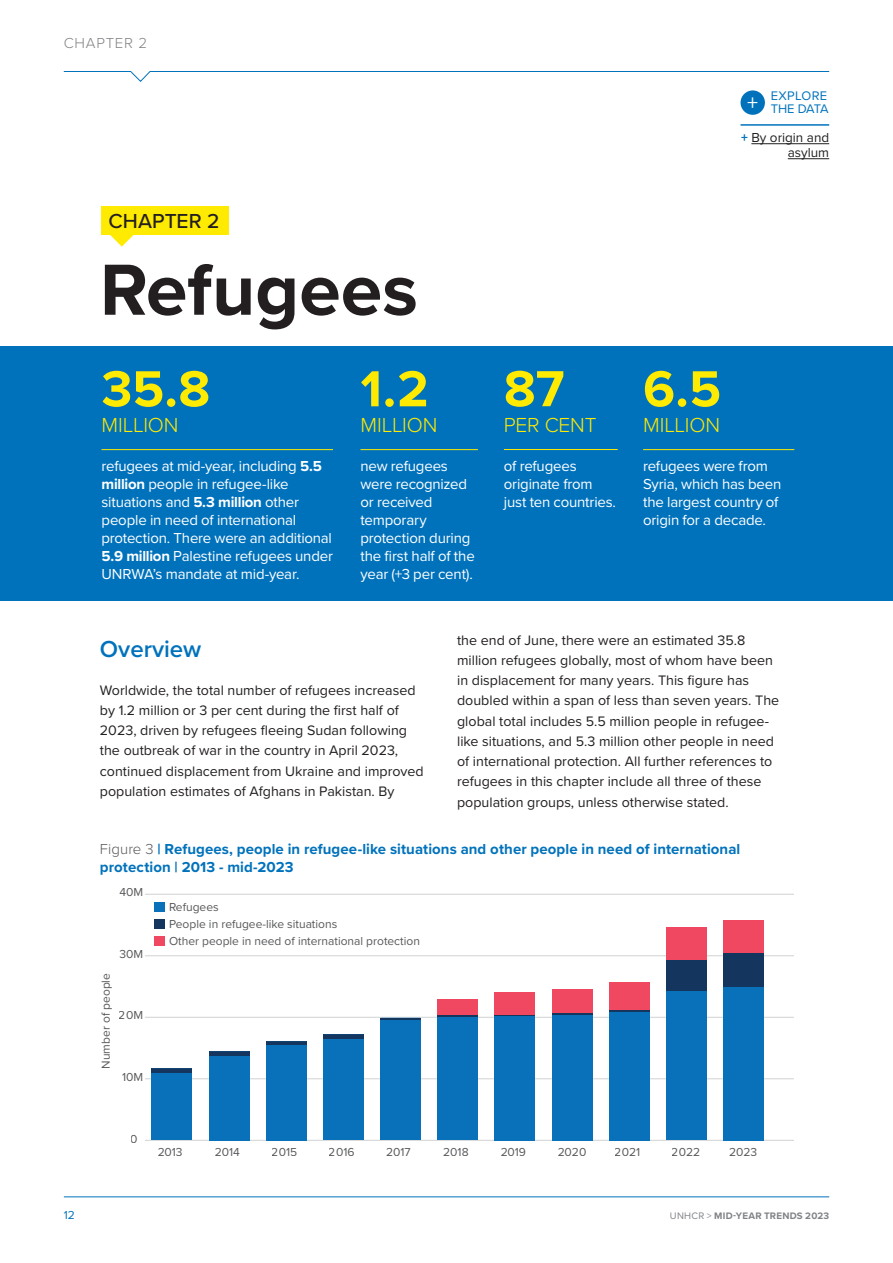
<style>
.page{position:relative;width:893px;height:1263px;background:#fff}
.page>*{position:absolute;margin:0;border:0;box-sizing:border-box;transform-origin:0 0}
.h1_titleChapter{font:700 75px "Proxima Nova";color:#231f20}
.t1{font:700 52.5px "Proxima Nova";color:#ffea01}
.h2_sub-title{font:600 24px "Proxima Nova";color:#0072bc}
.t2{font:22.05px "Proxima Nova";color:#fff}
.t3{font:300 21px "Proxima Nova";letter-spacing:-.005em;color:#ffea01}
.Chapter_headline{font:500 21px "Proxima Nova";letter-spacing:.005em;color:#231f20}
.t4{font:15px/18px "Proxima Nova";letter-spacing:-.015em;color:#fff}
.Table_figure_bold_title{font:700 15px/18px "Proxima Nova";letter-spacing:.005em;color:#0072bc}
.t5{font:300 15px "Proxima Nova";letter-spacing:.05em;color:#808285}
.Text_normal{font:14.25px/20.2px "Proxima Nova";color:#231f20}
.explore_the_data{font:13.5px/15px "Proxima Nova";color:#231f20;text-align:right}
.t6{font:12.9px/12.9px "Proxima Nova";letter-spacing:-.005em;color:#0072bc}
.t7{font:12px/16.8px "Proxima Nova";color:#57585a}
.t8{font:12px "Proxima Nova";color:#0072bc}
.t9{font:700 9.75px "Proxima Nova";letter-spacing:.025em;color:#808285}
.s1{font-weight:700}
.s2{font-weight:700;color:#0072bc}
.s3{font-weight:300;color:#57585a}
.s4{font-weight:400}
</style>
<div class="page">
<div style="left:0;top:347px;width:893px;height:254px;background:#0072bc"></div>
<hr style="left:102px;top:449px;width:231px;height:1px;background:#ffea01">
<hr style="left:360px;top:449px;width:118px;height:1px;background:#ffea01">
<hr style="left:504px;top:449px;width:114px;height:1px;background:#ffea01">
<hr style="left:643px;top:449px;width:151px;height:1px;background:#ffea01">
<hr style="left:145px;top:1140px;width:648px;height:1px;background:#d1d2d4">
<hr style="left:145px;top:1078px;width:648px;height:1px;background:#d1d2d4">
<hr style="left:145px;top:1017px;width:648px;height:1px;background:#d1d2d4">
<hr style="left:145px;top:955px;width:648px;height:1px;background:#d1d2d4">
<hr style="left:145px;top:894px;width:648px;height:1px;background:#d1d2d4">
<div style="left:152px;top:1073px;width:40px;height:67px;background:#0971ba"></div>
<div style="left:152px;top:1068px;width:40px;height:5px;background:#14365e"></div>
<div style="left:209px;top:1056px;width:40px;height:84px;background:#0971ba"></div>
<hr style="left:209px;top:1052px;width:40px;height:4px;background:#14365e">
<div style="left:266px;top:1045px;width:40px;height:95px;background:#0971ba"></div>
<svg style="left:266px;top:1041px;width:40px;height:4px"></svg>
<div style="left:323px;top:1038px;width:40px;height:102px;background:#0971ba"></div>
<svg style="left:323px;top:1034px;width:40px;height:4px"></svg>
<div style="left:381px;top:1020px;width:40px;height:120px;background:#0971ba"></div>
<hr style="left:381px;top:1018px;width:40px;height:2px;background:#14365e">
<div style="left:438px;top:1016px;width:40px;height:124px;background:#0971ba"></div>
<hr style="left:438px;top:1015px;width:40px;height:1px;background:#14365e">
<div style="left:438px;top:999px;width:40px;height:16px;background:#ef4860"></div>
<div style="left:495px;top:1016px;width:40px;height:124px;background:#0971ba"></div>
<hr style="left:495px;top:1015px;width:40px;height:1px;background:#14365e">
<div style="left:495px;top:993px;width:40px;height:22px;background:#ef4860"></div>
<div style="left:552px;top:1015px;width:40px;height:125px;background:#0971ba"></div>
<hr style="left:552px;top:1013px;width:40px;height:2px;background:#14365e">
<div style="left:552px;top:989px;width:40px;height:24px;background:#ef4860"></div>
<div style="left:609px;top:1012px;width:40px;height:128px;background:#0971ba"></div>
<hr style="left:609px;top:1009px;width:40px;height:3px;background:#14365e">
<div style="left:609px;top:982px;width:40px;height:27px;background:#ef4860"></div>
<div style="left:666px;top:991px;width:40px;height:149px;background:#0971ba"></div>
<div style="left:666px;top:959px;width:40px;height:32px;background:#14365e"></div>
<div style="left:666px;top:927px;width:40px;height:32px;background:#ef4860"></div>
<div style="left:723px;top:987px;width:40px;height:153px;background:#0971ba"></div>
<div style="left:723px;top:952px;width:40px;height:35px;background:#14365e"></div>
<div style="left:723px;top:920px;width:40px;height:32px;background:#ef4860"></div>
<div style="left:154px;top:902px;width:10px;height:10px;background:#0971ba"></div>
<div style="left:154px;top:919px;width:10px;height:10px;background:#14365e"></div>
<div style="left:154px;top:936px;width:10px;height:10px;background:#ef4860"></div>
<svg style="left:110px;top:235px;width:24px;height:12px"></svg>
<div style="left:101px;top:206px;width:127px;height:29px;background:#ffea01"></div>
<hr style="left:64px;top:1196px;width:765px;height:1px;background:#0072bc">
<svg style="left:63px;top:71px;width:767px;height:11px"></svg>
<div style="left:740px;top:90px;width:25px;height:25px;background:#0072bc;border-radius:50%"></div>
<hr style="left:751px;top:143px;width:78px;height:1px;background:#231f20">
<hr style="left:788px;top:158px;width:41px;height:1px;background:#231f20">
<hr style="left:740px;top:124px;width:89px;height:2px;background:#0072bc">
<p class="t5" style="left:64px;top:32px;width:85px">Chapter 2</p>
<p class="Chapter_headline" style="left:108px;top:205px;width:113px">CHAPTER 2</p>
<p class="h1_titleChapter" style="left:100px;top:234px;width:320px">Refugees</p>
<p class="t1" style="left:102px;top:350px;width:110px">35.8</p>
<p class="t3" style="left:102px;top:409px;width:78px">MILLION</p>
<p class="t4" style="left:102px;top:456px;width:233px">refugees at mid-year, including <span class="s1">5.5 million</span> people in refugee-like situations and <span class="s1">5.3 million</span> other people in need of international protection. There were an additional <span class="s1">5.9 million</span> Palestine refugees under UNRWA’s mandate at mid-year.</p>
<p class="t1" style="left:360px;top:350px;width:70px">1.2</p>
<p class="t3" style="left:360px;top:409px;width:78px">MILLION</p>
<p class="t4" style="left:360px;top:456px;width:116px">new refugees were recognized or received temporary protection during the first half of the year (+3 per cent).</p>
<p class="t2" style="left:747px;top:86px;width:13px">+</p>
<p class="t6" style="left:771px;top:89px;width:59px">EXPLORE<br>THE DATA</p>
<p class="explore_the_data" style="left:741px;top:129px;width:90px"><span class="s2">+</span> By origin and asylum</p>
<p class="t1" style="left:504px;top:350px;width:62px">87</p>
<p class="t3" style="left:504px;top:409px;width:12px">PER</p>
<p class="t3" style="left:545px;top:409px;width:52px">CENT</p>
<p class="t4" style="left:504px;top:456px;width:114px">of refugees originate from just ten countries.</p>
<p class="t1" style="left:643px;top:350px;width:79px">6.5</p>
<p class="t3" style="left:643px;top:409px;width:78px">MILLION</p>
<p class="t4" style="left:643px;top:456px;width:140px">refugees were from<br>Syria, which has been the largest country of origin for a decade.</p>
<p class="Text_normal" style="left:457px;top:629px;width:324px">the end of June, there were an estimated 35.8 million refugees globally, most of whom have been in displacement for many years. This figure has doubled within a span of less than seven years. The global total includes 5.5 million people in refugee&shy;like situations, and 5.3 million other people in need of international protection. All further references to refugees in this chapter include all three of these population groups, unless otherwise stated.</p>
<p class="Table_figure_bold_title" style="left:100px;top:840px;width:642px"><span class="s3">Figure 3</span> | Refugees, people in refugee-like situations and other people in need of international protection | 2013 - mid-2023</p>
<p class="h2_sub-title" style="left:100px;top:631px;width:103px">Overview</p>
<p class="Text_normal" style="left:100px;top:679px;width:325px">Worldwide, the total number of refugees increased by 1.2 million or 3 per cent during the first half of 2023, driven by refugees fleeing Sudan following the outbreak of war in the country in April 2023, continued displacement from Ukraine and improved population estimates of Afghans in Pakistan. By</p>
<p class="t7" style="left:119px;top:883px;width:25px">40M</p>
<p class="t7" style="left:119px;top:945px;width:25px">30M</p>
<p class="t7" style="left:97px;top:1069px;width:97px;rotate:-90deg">Number of people</p>
<p class="t7" style="left:119px;top:1006px;width:26px">20M</p>
<p class="t7" style="left:122px;top:1068px;width:23px">10M</p>
<p class="t7" style="left:169px;top:898px;width:252px">Refugees<br>People in refugee-like situations<br>Other people in need of international protection</p>
<p class="t7" style="left:131px;top:1129px;width:9px">0</p>
<p class="t7" style="left:157px;top:1143px;width:27px">2013</p>
<p class="t7" style="left:215px;top:1143px;width:27px">2014</p>
<p class="t7" style="left:272px;top:1143px;width:27px">2015</p>
<p class="t7" style="left:329px;top:1143px;width:27px">2016</p>
<p class="t7" style="left:386px;top:1143px;width:26px">2017</p>
<p class="t7" style="left:443px;top:1143px;width:27px">2018</p>
<p class="t7" style="left:500px;top:1143px;width:27px">2019</p>
<p class="t7" style="left:558px;top:1143px;width:30px">2020</p>
<p class="t7" style="left:615px;top:1143px;width:27px">2021</p>
<p class="t7" style="left:672px;top:1143px;width:30px">2022</p>
<p class="t7" style="left:729px;top:1143px;width:30px">2023</p>
<p class="t8" style="left:64px;top:1206px;width:13px">12</p>
<p class="t9" style="left:670px;top:1208px;width:161px"><span class="s4">UNHCR &gt;</span> MID-YEAR TRENDS 2023</p>
</div>
